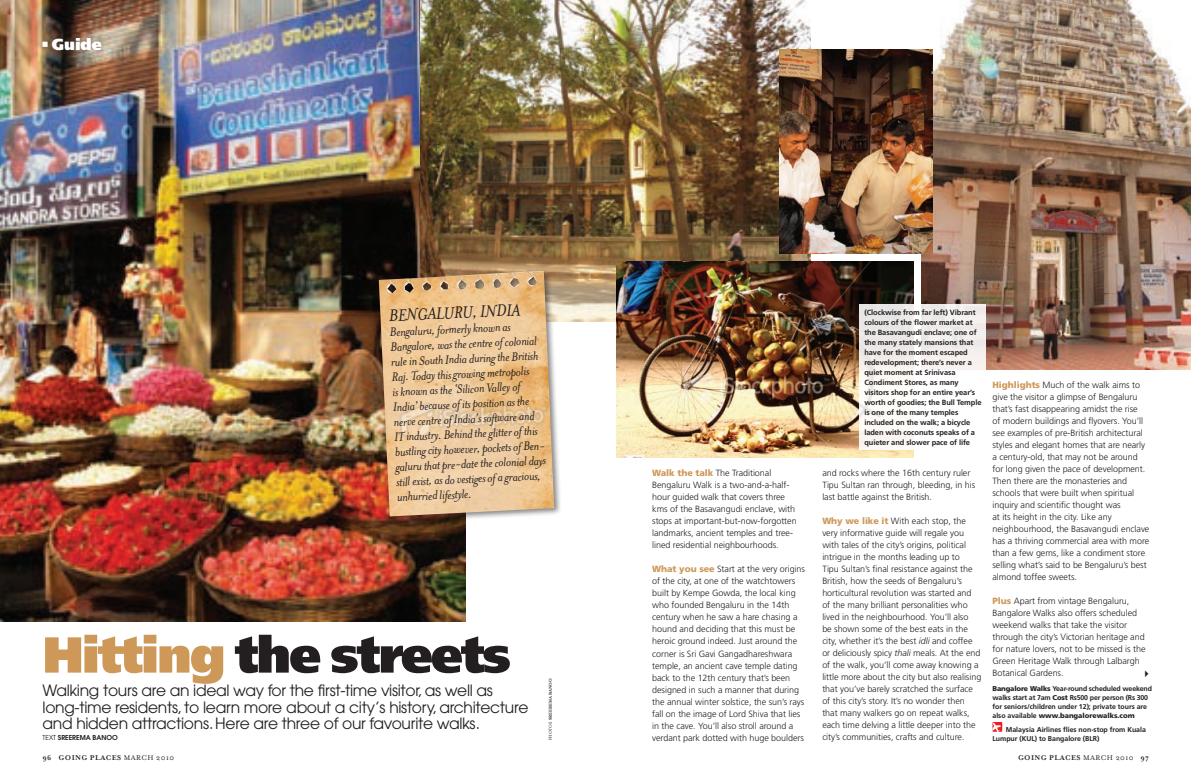
<style>
.page{position:relative;width:1191px;height:783px;background:#fff}
.page>*{position:absolute;margin:0;border:0;box-sizing:border-box;transform-origin:0 0}
.t1{font:900 50.5px "Frutiger";letter-spacing:-.035em;color:#231f20}
.t2{font:italic 19px "Mrs Eaves";color:#231f20}
.t3{font:900 16px "Frutiger";letter-spacing:-.005em;color:#fff}
.t4{font:15.5px/16.5px "Avant Garde";letter-spacing:-.02em;color:#231f20}
.t5{font:italic 14px/15px "Mrs Eaves";color:#231f20}
.t6{font:300 9px/12px "Frutiger";letter-spacing:-.005em;color:#231f20}
.t7{font:700 8px "Mrs Eaves";letter-spacing:.05em;color:#231f20}
.t8{font:700 7.5px/10px "Frutiger";letter-spacing:-.01em;color:#231f20}
.t9{font:700 7px/9px "Frutiger";letter-spacing:-.005em;color:#231f20}
.t10{font:600 6.8px "Avant Garde";letter-spacing:-.005em;color:#231f20}
.t11{font:700 4.7px "Mrs Eaves";color:#231f20}
.s1{color:#ce9859}
.s2{font-weight:400}
.s3{font-family:"Mrs Eaves Roman";font-weight:400}
.s4{font-weight:900;color:#ce9859}
.s5{font-style:italic}
.s6{font-weight:900}
</style>
<div class="page">
<img style="left:0;top:0;width:466px;height:621px">
<img style="left:420px;top:0;width:390px;height:321px">
<img style="left:921px;top:0;width:270px;height:369px">
<img style="left:616px;top:261px;width:298px;height:196px">
<img style="left:779px;top:50px;width:153px;height:204px">
<div style="left:375px;top:267px;width:197px;height:262px;background:#231f20;opacity:.55"></div>
<img style="left:379px;top:271px;width:175px;height:245px">
<svg style="left:858px;top:304px;width:127px;height:146px"></svg>
<svg style="left:992px;top:722px;width:9px;height:9px"></svg>
<h3 class="t3" style="left:43px;top:34px;width:61px">■ Guide</h3>
<h2 class="t2" style="left:388px;top:305px;width:133px;rotate:-3deg">BENGALURU, INDIA</h2>
<p class="t5" style="left:388px;top:325px;width:160px;rotate:-3deg">Bengaluru, formerly known as Bangalore, was the centre of colonial rule in South India during the British Raj. Today this growing metropolis<br>is known as the ‘Silicon Valley of<br>India’ because of its position as the nerve centre of India’s software and<br>IT industry. Behind the glitter of this bustling city however, pockets of Ben&shy;galuru that pre-date the colonial days still exist, as do vestiges of a gracious, unhurried lifestyle.</p>
<h1 class="t1" style="left:43px;top:624px;width:469px"><span class="s1">Hitting</span> the streets</h1>
<h3 class="t4" style="left:43px;top:682px;width:487px">Walking tours are an ideal way for the first-time visitor, as well as long-time residents, to learn more about a city’s history, architecture and hidden attractions. Here are three of our favourite walks.</h3>
<p class="t10" style="left:43px;top:732px;width:77px"><span class="s2">TEXT</span> SREEREMA BANOO</p>
<p class="t11" style="left:548px;top:740px;width:64px;rotate:-90deg"><span class="s3">photos</span> sreerema banoo</p>
<p class="t6" style="left:652px;top:467px;width:146px"><span class="s4">Walk the talk</span> The Traditional Bengaluru Walk is a two-and-a-half&shy;hour guided walk that covers three kms of the Basavangudi enclave, with stops at important-but-now-forgotten landmarks, ancient temples and tree&shy;lined residential neighbourhoods.</p>
<p class="t6" style="left:652px;top:563px;width:154px"><span class="s4">What you see</span> Start at the very origins of the city, at one of the watchtowers built by Kempe Gowda, the local king who founded Bengaluru in the 14th century when he saw a hare chasing a hound and deciding that this must be heroic ground indeed. Just around the corner is Sri Gavi Gangadhareshwara temple, an ancient cave temple dating back to the 12th century that’s been designed in such a manner that during the annual winter solstice, the sun’s rays fall on the image of Lord Shiva that lies in the cave. You’ll also stroll around a verdant park dotted with huge boulders</p>
<p class="t8" style="left:864px;top:307px;width:119px">(Clockwise from far left) Vibrant colours of the flower market at the Basavangudi enclave; one of the many stately mansions that have for the moment escaped redevelopment; there’s never a quiet moment at Srinivasa<br>Condiment Stores, as many visitors shop for an entire year’s worth of goodies; the Bull Temple is one of the many temples included on the walk; a bicycle laden with coconuts speaks of a quieter and slower pace of life</p>
<p class="t6" style="left:822px;top:467px;width:154px">and rocks where the 16th century ruler<br>Tipu Sultan ran through, bleeding, in his last battle against the British.</p>
<p class="t6" style="left:822px;top:515px;width:160px"><span class="s4">Why we like it</span> With each stop, the very informative guide will regale you with tales of the city’s origins, political intrigue in the months leading up to<br>Tipu Sultan’s final resistance against the British, how the seeds of Bengaluru’s horticultural revolution was started and of the many brilliant personalities who lived in the neighbourhood. You’ll also<br>be shown some of the best eats in the city, whether it’s the best <span class="s5">idli</span> and coffee or deliciously spicy <span class="s5">thali</span> meals. At the end of the walk, you’ll come away knowing a little more about the city but also realising that you’ve barely scratched the surface of this city’s story. It’s no wonder then that many walkers go on repeat walks, each time delving a little deeper into the city’s communities, crafts and culture.</p>
<p class="t6" style="left:992px;top:379px;width:158px"><span class="s4">Highlights</span> Much of the walk aims to give the visitor a glimpse of Bengaluru that’s fast disappearing amidst the rise<br>of modern buildings and flyovers. You’ll see examples of pre-British architectural styles and elegant homes that are nearly a century-old, that may not be around for long given the pace of development.<br>Then there are the monasteries and schools that were built when spiritual inquiry and scientific thought was<br>at its height in the city. Like any neighbourhood, the Basavangudi enclave has a thriving commercial area with more than a few gems, like a condiment store selling what’s said to be Bengaluru’s best almond toffee sweets.</p>
<p class="t6" style="left:992px;top:595px;width:155px"><span class="s4">Plus</span> Apart from vintage Bengaluru, Bangalore Walks also offers scheduled weekend walks that take the visitor through the city’s Victorian heritage and for nature lovers, not to be missed is the Green Heritage Walk through Lalbargh Botanical Gardens.</p>
<p class="t9" style="left:992px;top:683px;width:161px"><span class="s6">Bangalore Walks</span> Year-round scheduled weekend walks start at 7am <span class="s6">Cost</span> Rs500 per person (Rs 300 for seniors/children under 12); private tours are also available <span class="s6">www.bangalorewalks.com</span></p>
<p class="t9" style="left:992px;top:724px;width:155px;text-indent:13px">Malaysia Airlines flies non-stop from Kuala<br>Lumpur (KUL) to Bangalore (BLR)</p>
<p class="t7" style="left:43px;top:753px;width:133px">96 GOING PLACES <span class="s3">MARCH 2010</span></p>
<p class="t7" style="left:1018px;top:753px;width:133px">GOING PLACES <span class="s3">MARCH 2010</span> 97</p>
</div>
